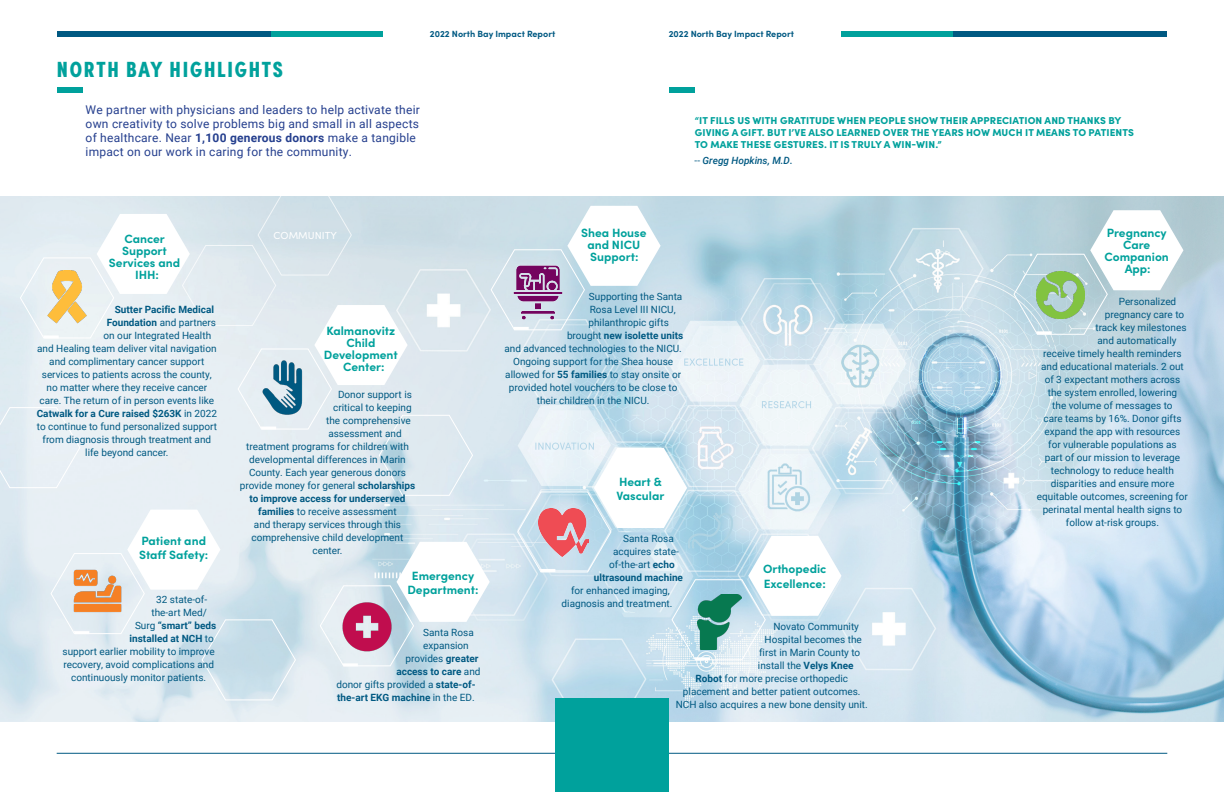
<style>
.page{position:relative;width:1224px;height:792px;background:#fff}
.page>*{position:absolute;margin:0;border:0;box-sizing:border-box;transform-origin:0 0}
.t1{font:900 22px "Sofia Pro Condensed";letter-spacing:.08em;color:#00a19c}
.t2{font:12px/14px "Roboto";letter-spacing:.02em;color:#253f8e}
.Title_-_Align_Center{font:700 12px/12px "Sofia Pro";color:#00a19c;text-align:center}
.t3{font:10.2px "Sofia Pro";color:#fff}
.t4{font:10px "Roboto";color:#005982}
.t5{font:700 10px "Roboto";color:#005982}
.t6{font:900 10px/12px "Sofia Pro";letter-spacing:.01em;color:#00a19c}
.t7{font:italic 500 10px "Roboto";color:#005982}
.Running_Footer_-_Ali{font:700 9px "Sofia Pro";color:#005982}
.s1{font-weight:700}
.s2{font-weight:400;font-style:normal}
.s3{font-weight:400}
</style>
<div class="page">
<img style="left:0;top:196px;width:1224px;height:525px">
<hr style="left:57px;top:753px;width:498px;height:1px;background:#005982">
<div style="left:57px;top:32px;width:215px;height:5px;background:#005982"></div>
<div style="left:272px;top:32px;width:111px;height:5px;background:#00a19c"></div>
<div style="left:57px;top:87px;width:26px;height:5px;background:#00a19c"></div>
<svg style="left:50px;top:510px;width:247px;height:191px;background:#e0e8ec"></svg>
<hr style="left:669px;top:753px;width:498px;height:1px;background:#005982">
<div style="left:952px;top:32px;width:215px;height:5px;background:#005982"></div>
<div style="left:841px;top:32px;width:111px;height:5px;background:#00a19c"></div>
<div style="left:669px;top:87px;width:26px;height:5px;background:#00a19c"></div>
<div style="left:555px;top:698px;width:114px;height:94px;background:#00a19c"></div>
<svg style="left:0;top:196px;width:474px;height:300px;background:#e1eaef"></svg>
<svg style="left:319px;top:542px;width:171px;height:125px"></svg>
<svg style="left:490px;top:206px;width:171px;height:125px"></svg>
<svg style="left:517px;top:448px;width:324px;height:213px"></svg>
<svg style="left:1013px;top:210px;width:170px;height:125px"></svg>
<p class="t1" style="left:57px;top:52px;width:228px">NORTH BAY HIGHLIGHTS</p>
<p class="Running_Footer_-_Ali" style="left:430px;top:27px;width:127px">2022 North Bay Impact Report</p>
<p class="t2" style="left:86px;top:102px;width:336px">We partner with physicians and leaders to help activate their own creativity to solve problems big and small in all aspects of healthcare. Near <span class="s1">1,100 generous donors</span> make a tangible impact on our work in caring for the community.</p>
<p class="Running_Footer_-_Ali" style="left:669px;top:27px;width:127px">2022 North Bay Impact Report</p>
<p class="t6" style="left:695px;top:113px;width:441px">“IT FILLS US WITH GRATITUDE WHEN PEOPLE SHOW THEIR APPRECIATION AND THANKS BY<br>GIVING A GIFT. BUT I’VE ALSO LEARNED OVER THE YEARS HOW MUCH IT MEANS TO PATIENTS<br>TO MAKE THESE GESTURES. IT IS TRULY A WIN-WIN.”</p>
<p class="t7" style="left:695px;top:154px;width:100px"><span class="s2">--</span> Gregg Hopkins, M.D.</p>
<p class="Title_-_Align_Center" style="left:124px;top:232px;width:42px">Cancer</p>
<p class="Title_-_Align_Center" style="left:122px;top:244px;width:46px">Support</p>
<p class="Title_-_Align_Center" style="left:109px;top:256px;width:73px">Services and<br>IHH:</p>
<p class="t5" style="left:115px;top:302px;width:101px">Sutter Pacific Medical</p>
<p class="t4" style="left:107px;top:315px;width:111px"><span class="s1">Foundation</span> and partners</p>
<p class="t4" style="left:104px;top:328px;width:109px">on our Integrated Health</p>
<p class="t4" style="left:37px;top:341px;width:181px">and Healing team deliver vital navigation</p>
<p class="t4" style="left:49px;top:354px;width:157px">and complimentary cancer support</p>
<p class="t4" style="left:42px;top:367px;width:172px">services to patients across the county,</p>
<p class="t4" style="left:47px;top:380px;width:162px">no matter where they receive cancer</p>
<p class="t4" style="left:40px;top:393px;width:176px">care. The return of in person events like</p>
<p class="t5" style="left:37px;top:406px;width:182px">Catwalk for a Cure raised $263K <span class="s3">in 2022</span></p>
<p class="t4" style="left:37px;top:419px;width:182px">to continue to fund personalized support</p>
<p class="t4" style="left:43px;top:432px;width:170px">from diagnosis through treatment and</p>
<p class="t4" style="left:85px;top:445px;width:85px">life beyond cancer.</p>
<p class="Title_-_Align_Center" style="left:139px;top:532px;width:71px;line-height:14.4px;text-align:left">Patient and<br>Staff Safety:</p>
<p class="t4" style="left:156px;top:592px;width:52px">32 state-of-</p>
<p class="t4" style="left:151px;top:605px;width:57px">the-art Med/</p>
<p class="t5" style="left:135px;top:618px;width:83px"><span class="s3">Surg</span> “smart” beds</p>
<p class="t5" style="left:130px;top:631px;width:86px">installed at NCH <span class="s3">to</span></p>
<p class="t4" style="left:63px;top:644px;width:154px">support earlier mobility to improve</p>
<p class="t4" style="left:63px;top:657px;width:152px">recovery, avoid complications and</p>
<p class="t4" style="left:71px;top:670px;width:136px">continuously monitor patients.</p>
<p class="t3" style="left:274px;top:228px;width:65px">COMMUNITY</p>
<p class="Title_-_Align_Center" style="left:324px;top:324px;width:75px">Kalmanovitz<br>Child<br>Development<br>Center:</p>
<p class="t4" style="left:338px;top:387px;width:75px">Donor support is</p>
<p class="t4" style="left:333px;top:400px;width:80px">critical to keeping</p>
<p class="t4" style="left:326px;top:413px;width:86px">the comprehensive</p>
<p class="t4" style="left:328px;top:426px;width:75px">assessment and</p>
<p class="t4" style="left:246px;top:439px;width:164px">treatment programs for children with</p>
<p class="t4" style="left:249px;top:452px;width:158px">developmental differences in Marin</p>
<p class="t4" style="left:249px;top:465px;width:158px">County. Each year generous donors</p>
<p class="t4" style="left:240px;top:478px;width:177px">provide money for general <span class="s1">scholarships</span></p>
<p class="t5" style="left:250px;top:491px;width:157px">to improve access for underserved</p>
<p class="t4" style="left:258px;top:504px;width:140px"><span class="s1">families</span> to receive assessment</p>
<p class="t4" style="left:254px;top:517px;width:149px">and therapy services through this</p>
<p class="t4" style="left:252px;top:530px;width:153px">comprehensive child development</p>
<p class="t4" style="left:312px;top:543px;width:32px">center.</p>
<p class="Title_-_Align_Center" style="left:407px;top:567px;width:73px;line-height:14.4px">Emergency<br>Department:</p>
<p class="t4" style="left:423px;top:625px;width:52px">Santa Rosa</p>
<p class="t4" style="left:423px;top:638px;width:47px">expansion</p>
<p class="t4" style="left:406px;top:651px;width:74px">provides <span class="s1">greater</span></p>
<p class="t5" style="left:396px;top:664px;width:86px">access to care <span class="s3">and</span></p>
<p class="t4" style="left:336px;top:677px;width:141px">donor gifts provided a <span class="s1">state-of-</span></p>
<p class="t5" style="left:337px;top:690px;width:139px">the-art EKG machine <span class="s3">in the ED.</span></p>
<p class="Title_-_Align_Center" style="left:581px;top:226px;width:67px">Shea House and NICU<br>Support:</p>
<p class="t4" style="left:589px;top:290px;width:95px">Supporting the Santa</p>
<p class="t4" style="left:590px;top:303px;width:88px">Rosa Level III NICU,</p>
<p class="t4" style="left:589px;top:316px;width:82px">philanthropic gifts</p>
<p class="t5" style="left:567px;top:329px;width:118px"><span class="s3">brought</span> new isolette units</p>
<p class="t4" style="left:504px;top:342px;width:179px">and advanced technologies to the NICU.</p>
<p class="t4" style="left:513px;top:355px;width:162px">Ongoing support for the Shea house</p>
<p class="t4" style="left:505px;top:368px;width:177px">allowed for <span class="s1">55 families</span> to stay onsite or</p>
<p class="t4" style="left:509px;top:381px;width:170px">provided hotel vouchers to be close to</p>
<p class="t4" style="left:537px;top:394px;width:114px">their children in the NICU.</p>
<p class="Title_-_Align_Center" style="left:617px;top:473px;width:49px;line-height:14.4px;text-align:left">Heart &amp;<br>Vascular</p>
<p class="t4" style="left:623px;top:531px;width:52px">Santa Rosa</p>
<p class="t4" style="left:613px;top:544px;width:67px">acquires state-</p>
<p class="t4" style="left:609px;top:557px;width:67px">of-the-art <span class="s1">echo</span></p>
<p class="t5" style="left:594px;top:570px;width:91px">ultrasound machine</p>
<p class="t4" style="left:571px;top:583px;width:100px">for enhanced imaging,</p>
<p class="t4" style="left:562px;top:596px;width:112px">diagnosis and treatment.</p>
<p class="Title_-_Align_Center" style="left:763px;top:561px;width:65px;line-height:14.4px;text-align:left">Orthopedic<br>Excellence:</p>
<p class="t4" style="left:774px;top:620px;width:87px">Novato Community</p>
<p class="t4" style="left:765px;top:633px;width:99px">Hospital becomes the</p>
<p class="t4" style="left:759px;top:646px;width:103px">first in Marin County to</p>
<p class="t4" style="left:758px;top:659px;width:97px">install the <span class="s1">Velys Knee</span></p>
<p class="t4" style="left:695px;top:672px;width:154px"><span class="s1">Robot</span> for more precise orthopedic</p>
<p class="t4" style="left:683px;top:685px;width:179px">placement and better patient outcomes.</p>
<p class="t4" style="left:676px;top:698px;width:194px">NCH also acquires a new bone density unit.</p>
<p class="Title_-_Align_Center" style="left:1105px;top:226px;width:66px">Pregnancy<br>Care<br>Companion<br>App:</p>
<p class="t4" style="left:1119px;top:294px;width:59px">Personalized</p>
<p class="t4" style="left:1105px;top:307px;width:81px">pregnancy care to</p>
<p class="t4" style="left:1095px;top:320px;width:93px">track key milestones</p>
<p class="t4" style="left:1097px;top:333px;width:81px">and automatically</p>
<p class="t4" style="left:1043px;top:346px;width:140px">receive timely health reminders</p>
<p class="t4" style="left:1041px;top:359px;width:144px">and educational materials. 2 out</p>
<p class="t4" style="left:1045px;top:372px;width:137px">of 3 expectant mothers across</p>
<p class="t4" style="left:1048px;top:385px;width:131px">the system enrolled, lowering</p>
<p class="t4" style="left:1052px;top:398px;width:122px">the volume of messages to</p>
<p class="t4" style="left:1043px;top:411px;width:140px">care teams by 16%. Donor gifts</p>
<p class="t4" style="left:1045px;top:424px;width:137px">expand the app with resources</p>
<p class="t4" style="left:1048px;top:437px;width:130px">for vulnerable populations as</p>
<p class="t4" style="left:1045px;top:450px;width:137px">part of our mission to leverage</p>
<p class="t4" style="left:1051px;top:463px;width:125px">technology to reduce health</p>
<p class="t4" style="left:1051px;top:476px;width:125px">disparities and ensure more</p>
<p class="t4" style="left:1037px;top:489px;width:152px">equitable outcomes, screening for</p>
<p class="t4" style="left:1043px;top:502px;width:141px">perinatal mental health signs to</p>
<p class="t4" style="left:1066px;top:515px;width:95px">follow at-risk groups.</p>
</div>
